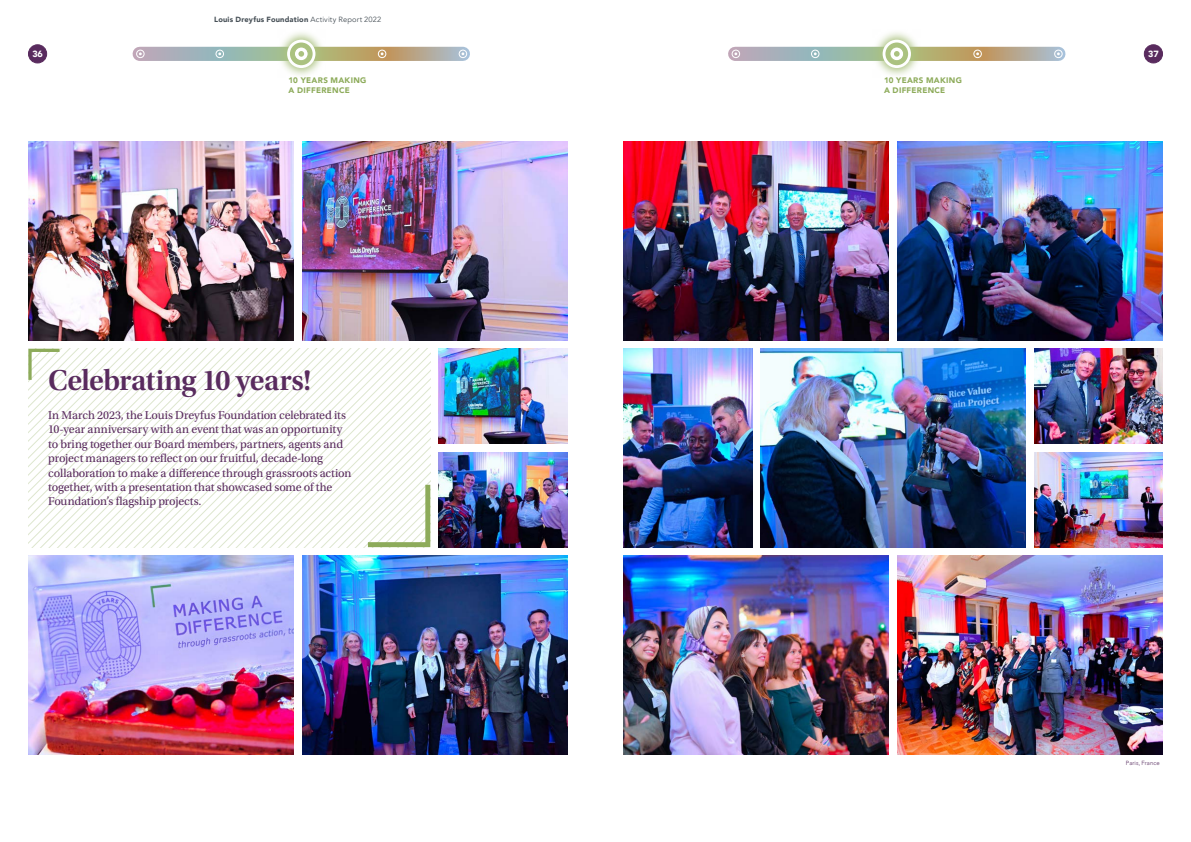
<style>
.page{position:relative;width:1191px;height:842px;background:#fff}
.page>*{position:absolute;margin:0;border:0;box-sizing:border-box;transform-origin:0 0}
._01_Head_T1_serif_30{font:30px "Utopia Std Semibold Subh";letter-spacing:-.015em;color:#592b5e}
._01_serif_intro_T1_12{font:12px/14.4px "Utopia Std";letter-spacing:-.01em;color:#592b5e}
.t1{font:900 9px "Avenir";color:#fff}
.t2{font:900 8px/9.6px "Avenir";letter-spacing:.035em;color:#8dab5a}
.t3{font:900 7.5px "Avenir";letter-spacing:.025em;color:#464f56}
._05_photo_caption_univers_7_purple{font:300 6px "Avenir";letter-spacing:.01em;color:#572c5f}
.s1{font-weight:400}
</style>
<div class="page">
<img style="left:624px;top:142px;width:265px;height:198px">
<img style="left:897px;top:556px;width:265px;height:198px">
<img style="left:302px;top:142px;width:265px;height:198px">
<img style="left:28px;top:556px;width:265px;height:198px">
<img style="left:28px;top:142px;width:265px;height:198px">
<img style="left:439px;top:349px;width:128px;height:95px">
<img style="left:439px;top:452px;width:128px;height:95px">
<img style="left:760px;top:349px;width:265px;height:198px">
<img style="left:624px;top:349px;width:128px;height:198px">
<img style="left:897px;top:142px;width:265px;height:198px">
<img style="left:302px;top:556px;width:265px;height:198px">
<img style="left:624px;top:556px;width:265px;height:198px">
<svg style="left:28px;top:349px;width:402px;height:198px"></svg>
<div style="left:1144px;top:45px;width:18px;height:18px;background:#592b5e;border-radius:50%"></div>
<div style="left:1144px;top:45px;width:18px;height:18px;border:1px solid #592b5e;border-radius:50%"></div>
<svg style="left:735px;top:47px;width:323px;height:14px"></svg>
<svg style="left:872px;top:32px;width:49px;height:44px"></svg>
<svg style="left:882px;top:40px;width:29px;height:28px"></svg>
<div style="left:885px;top:43px;width:23px;height:22px;background:#abc280;border-radius:50%"></div>
<div style="left:890px;top:47px;width:13px;height:14px;background:#fff;border-radius:50%"></div>
<div style="left:889px;top:47px;width:15px;height:14px;border:1px solid #abc280;border-radius:50%"></div>
<svg style="left:894px;top:51px;width:5px;height:6px"></svg>
<div style="left:731px;top:50px;width:9px;height:8px;border:1px solid #fff;border-radius:50%"></div>
<div style="left:811px;top:50px;width:8px;height:8px;border:1px solid #fff;border-radius:50%"></div>
<div style="left:973px;top:50px;width:8px;height:8px;border:1px solid #fff;border-radius:50%"></div>
<div style="left:1054px;top:50px;width:8px;height:8px;border:1px solid #fff;border-radius:50%"></div>
<div style="left:28px;top:45px;width:19px;height:18px;background:#592b5e;border-radius:50%"></div>
<div style="left:28px;top:45px;width:19px;height:18px;border:1px solid #592b5e;border-radius:50%"></div>
<svg style="left:140px;top:47px;width:323px;height:14px"></svg>
<svg style="left:277px;top:32px;width:49px;height:44px"></svg>
<svg style="left:287px;top:40px;width:28px;height:28px"></svg>
<div style="left:290px;top:43px;width:23px;height:22px;background:#abc280;border-radius:50%"></div>
<div style="left:294px;top:47px;width:14px;height:14px;background:#fff;border-radius:50%"></div>
<div style="left:294px;top:47px;width:14px;height:14px;border:1px solid #abc280;border-radius:50%"></div>
<svg style="left:298px;top:51px;width:6px;height:6px"></svg>
<div style="left:136px;top:50px;width:9px;height:8px;border:1px solid #fff;border-radius:50%"></div>
<div style="left:215px;top:50px;width:9px;height:8px;border:1px solid #fff;border-radius:50%"></div>
<div style="left:378px;top:50px;width:8px;height:8px;border:1px solid #fff;border-radius:50%"></div>
<div style="left:459px;top:50px;width:8px;height:8px;border:1px solid #fff;border-radius:50%"></div>
<img style="left:1034px;top:349px;width:128px;height:95px">
<img style="left:1034px;top:452px;width:128px;height:95px">
<p class="t1" style="left:32px;top:47px;width:12px">36</p>
<p class="t3" style="left:214px;top:13px;width:169px">Louis Dreyfus Foundation <span class="s1">Activity Report 2022</span></p>
<p class="t2" style="left:288px;top:75px;width:79px">10 YEARS MAKING<br>A DIFFERENCE</p>
<p class="_01_Head_T1_serif_30" style="left:48px;top:364px;width:265px">Celebrating 10 years!</p>
<p class="_01_serif_intro_T1_12" style="left:48px;top:408px;width:305px">In March 2023, the Louis Dreyfus Foundation celebrated its 10-year anniversary with an event that was an opportunity to bring together our Board members, partners, agents and project managers to reflect on our fruitful, decade-long collaboration to make a difference through grassroots action together, with a presentation that showcased some of the Foundation’s flagship projects.</p>
<p class="t2" style="left:884px;top:75px;width:79px">10 YEARS MAKING<br>A DIFFERENCE</p>
<p class="t1" style="left:1148px;top:47px;width:12px">37</p>
<p class="_05_photo_caption_univers_7_purple" style="left:1126px;top:760px;width:35px">Paris, France</p>
</div>
